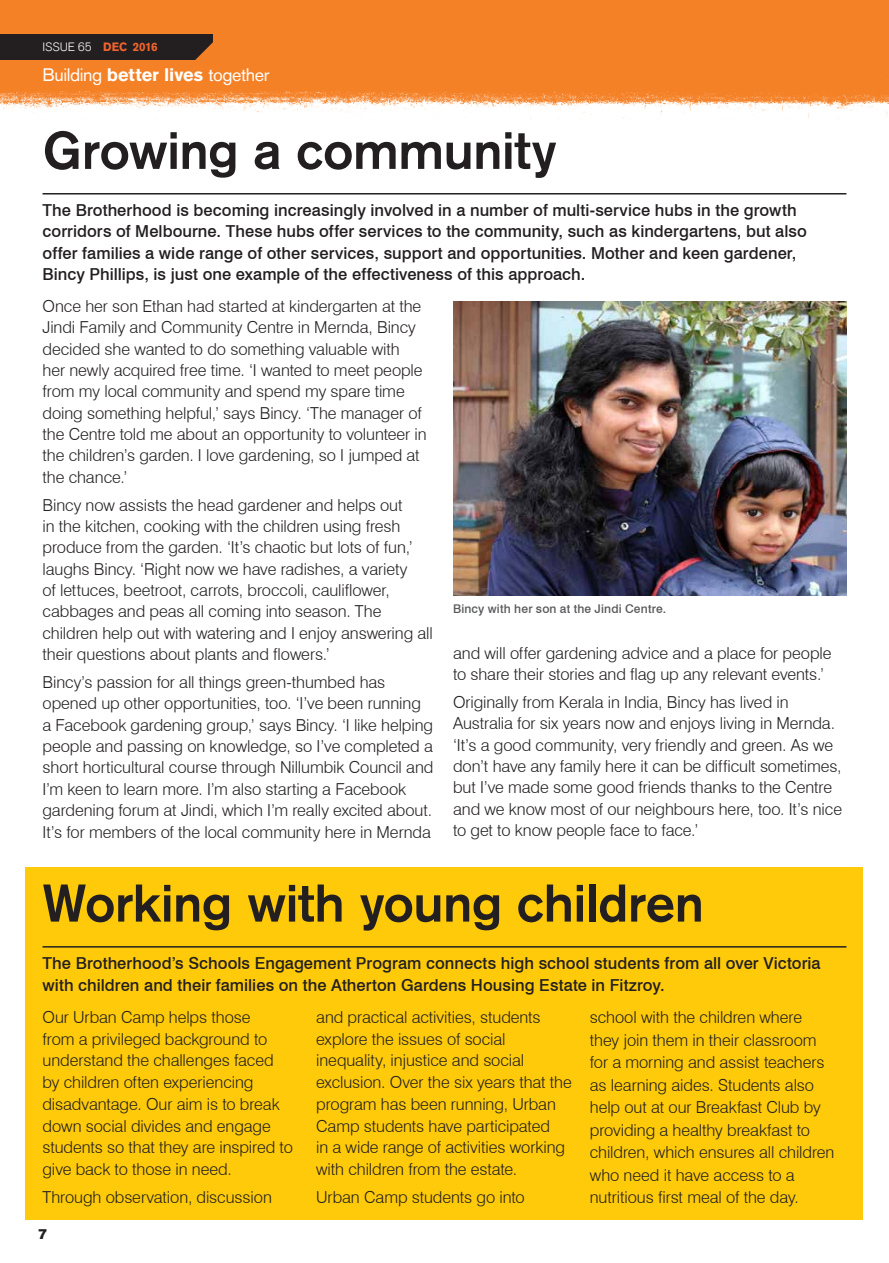
<style>
.page{position:relative;width:889px;height:1263px;background:#fff}
.page>*{position:absolute;margin:0;border:0;box-sizing:border-box;transform-origin:0 0}
.t1{font:500 52.5px "Akzidenz Grotesk BQ";letter-spacing:-.015em;color:#231f20}
.t2{font:18px "Akzidenz Grotesk BQ";letter-spacing:-.02em;color:#fff}
.t3{font:300 16.5px/21.3px "Swiss 721 BT";letter-spacing:-.005em;color:#231f20}
.t4{font:500 16.5px/21.3px "Swiss 721 BT";letter-spacing:.005em;color:#231f20}
.t5{font:14.25px "Akzidenz Grotesk BQ Super";color:#231f20}
.t6{font:500 12px "Swiss 721 BT";letter-spacing:.015em;color:#57585a}
.t7{font:300 12px "Akzidenz Grotesk BQ";letter-spacing:-.005em;color:#fff}
.s1{font-weight:700;color:#f2642f}
.s2{font-weight:700}
</style>
<div class="page">
<img style="left:1px;top:0;width:888px;height:119px">
<div style="left:0;top:34px;width:213px;height:26px;background:#231f20"></div>
<svg style="left:190px;top:36px;width:29px;height:29px"></svg>
<img style="left:0;top:0;width:1px;height:119px">
<hr style="left:43px;top:193px;width:803px;height:1px;background:#231f20">
<div style="left:26px;top:867px;width:837px;height:353px;background:#feca0a"></div>
<hr style="left:43px;top:946px;width:803px;height:1px;background:#231f20">
<img style="left:453px;top:302px;width:393px;height:293px">
<p class="t7" style="left:43px;top:40px;width:117px">ISSUE 65 <span class="s1">DEC 2016</span></p>
<p class="t2" style="left:43px;top:64px;width:228px">Building <span class="s2">better lives</span> together</p>
<h1 class="t1" style="left:43px;top:118px;width:515px">Growing a community</h1>
<p class="t4" style="left:43px;top:199px;width:766px">The Brotherhood is becoming increasingly involved in a number of multi-service hubs in the growth corridors of Melbourne. These hubs offer services to the community, such as kindergartens, but also offer families a wide range of other services, support and opportunities. Mother and keen gardener, Bincy Phillips, is just one example of the effectiveness of this approach.</p>
<p class="t3" style="left:43px;top:295px;width:386px">Once her son Ethan had started at kindergarten at the Jindi Family and Community Centre in Mernda, Bincy decided she wanted to do something valuable with<br>her newly acquired free time. ‘I wanted to meet people from my local community and spend my spare time doing something helpful,’ says Bincy. ‘The manager of the Centre told me about an opportunity to volunteer in the children’s garden. I love gardening, so I jumped at the chance.’</p>
<p class="t3" style="left:43px;top:494px;width:392px">Bincy now assists the head gardener and helps out<br>in the kitchen, cooking with the children using fresh produce from the garden. ‘It’s chaotic but lots of fun,’ laughs Bincy. ‘Right now we have radishes, a variety<br>of lettuces, beetroot, carrots, broccoli, cauliflower, cabbages and peas all coming into season. The children help out with watering and I enjoy answering all their questions about plants and flowers.’</p>
<p class="t3" style="left:43px;top:671px;width:392px">Bincy’s passion for all things green-thumbed has opened up other opportunities, too. ‘I’ve been running a Facebook gardening group,’ says Bincy. ‘I like helping people and passing on knowledge, so I’ve completed a short horticultural course through Nillumbik Council and I’m keen to learn more. I’m also starting a Facebook gardening forum at Jindi, which I’m really excited about.<br>It’s for members of the local community here in Mernda</p>
<p class="t6" style="left:453px;top:601px;width:215px">Bincy with her son at the Jindi Centre.</p>
<p class="t3" style="left:453px;top:642px;width:380px">and will offer gardening advice and a place for people to share their stories and flag up any relevant events.’</p>
<p class="t3" style="left:453px;top:691px;width:390px">Originally from Kerala in India, Bincy has lived in Australia for six years now and enjoys living in Mernda. ‘It’s a good community, very friendly and green. As we don’t have any family here it can be difficult sometimes, but I’ve made some good friends thanks to the Centre and we know most of our neighbours here, too. It’s nice to get to know people face to face.’</p>
<h1 class="t1" style="left:43px;top:871px;width:663px">Working with young children</h1>
<p class="t4" style="left:43px;top:952px;width:779px;line-height:21.8px">The Brotherhood’s Schools Engagement Program connects high school students from all over Victoria with children and their families on the Atherton Gardens Housing Estate in Fitzroy.</p>
<p class="t3" style="left:43px;top:1006px;width:252px;line-height:21.8px">Our Urban Camp helps those<br>from a privileged background to understand the challenges faced by children often experiencing disadvantage. Our aim is to break down social divides and engage students so that they are inspired to give back to those in need.</p>
<p class="t3" style="left:43px;top:1187px;width:231px">Through observation, discussion</p>
<p class="t3" style="left:590px;top:1006px;width:246px;line-height:22.5px">school with the children where they join them in their classroom for a morning and assist teachers as learning aides. Students also help out at our Breakfast Club by providing a healthy breakfast to children, which ensures all children who need it have access to a nutritious first meal of the day.</p>
<p class="t3" style="left:316px;top:1006px;width:257px;line-height:21.8px">and practical activities, students explore the issues of social inequality, injustice and social exclusion. Over the six years that the program has been running, Urban Camp students have participated<br>in a wide range of activities working with children from the estate.</p>
<p class="t3" style="left:316px;top:1187px;width:210px">Urban Camp students go into</p>
<p class="t5" style="left:38px;top:1226px;width:11px">7</p>
</div>
